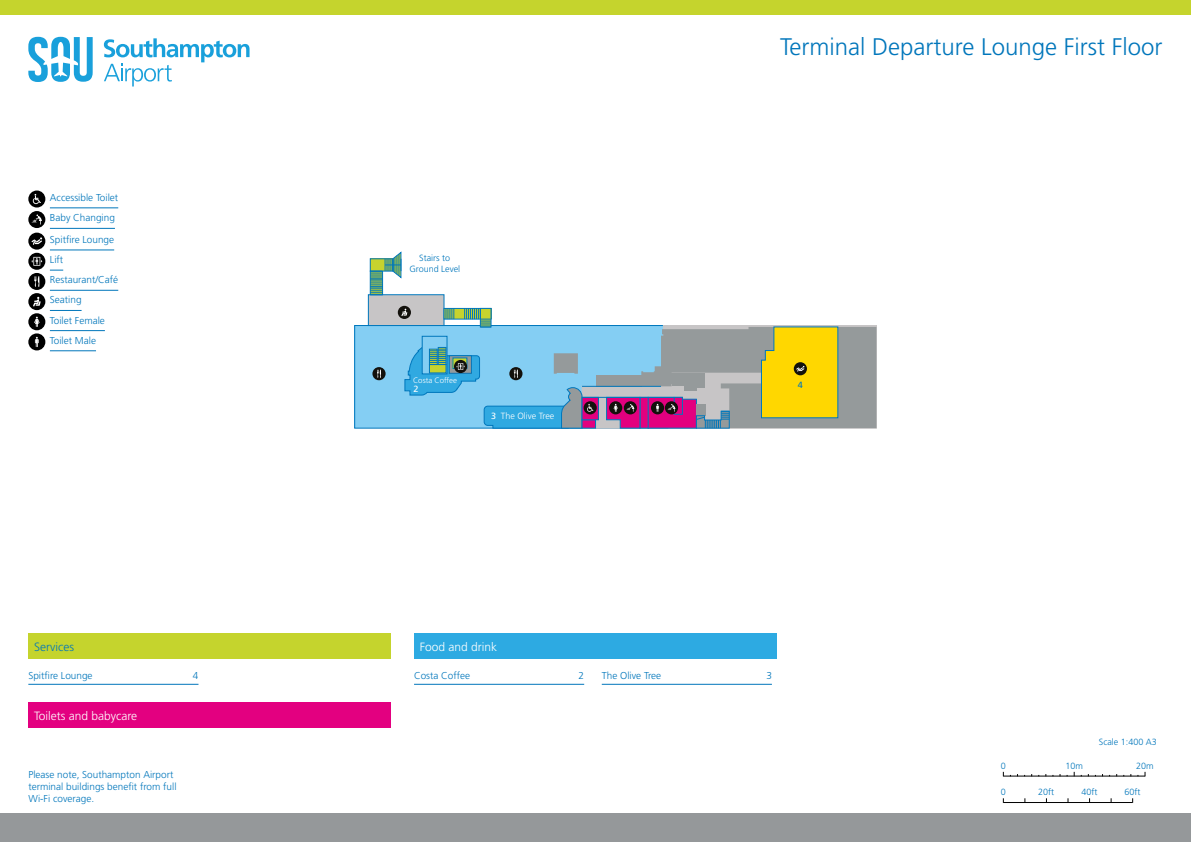
<style>
.page{position:relative;width:1191px;height:842px;background:#fff}
.page>*{position:absolute;margin:0;border:0;box-sizing:border-box;transform-origin:0 0}
.t1{font:300 24px "Frutiger LT Std";color:#0076bb}
.t2{font:300 12px "Frutiger LT Std";color:#fff}
.t3{font:300 12px "Frutiger LT Std";color:#0076bb}
.t4{font:300 10px/12px "Frutiger LT Std";color:#0076bb}
.t5{font:300 9px "Frutiger LT Std";color:#0076bb}
.t6{font:300 9px/10.8px "Frutiger LT Std";color:#0077bc;text-align:center}
.t7{font:300 9px "Frutiger LT Std";color:#fff}
.t8{font:9px "Frutiger LT Std";color:#fff}
.t9{font:9px "Frutiger LT Std";color:#0077bc}
.t10{font:300 7.9px "Frutiger LT Std";color:#fff}
</style>
<div class="page">
<div style="left:355px;top:325px;width:313px;height:103px;background:#84cef3"></div>
<div style="left:368px;top:295px;width:76px;height:30px;background:#c7c5c6"></div>
<div style="left:368px;top:295px;width:76px;height:31px;border:1px solid #0077bc"></div>
<svg style="left:370px;top:252px;width:32px;height:43px"></svg>
<div style="left:372px;top:367px;width:13px;height:13px;background:#13110c;border-radius:50%"></div>
<svg style="left:377px;top:369px;width:4px;height:9px"></svg>
<svg style="left:398px;top:306px;width:13px;height:13px"></svg>
<svg style="left:401px;top:308px;width:475px;height:120px"></svg>
<div style="left:414px;top:634px;width:363px;height:25px;background:#2daae2"></div>
<div style="left:28px;top:634px;width:363px;height:25px;background:#c5d42d"></div>
<div style="left:28px;top:702px;width:363px;height:26px;background:#e30080"></div>
<div style="left:28px;top:190px;width:17px;height:18px;background:#000;border-radius:50%"></div>
<svg style="left:33px;top:194px;width:8px;height:10px"></svg>
<hr style="left:50px;top:208px;width:68px;height:1px;background:#0076bb">
<svg style="left:28px;top:253px;width:17px;height:17px"></svg>
<svg style="left:31px;top:257px;width:11px;height:9px"></svg>
<svg style="left:50px;top:270px;width:13px;height:1px"></svg>
<div style="left:28px;top:233px;width:17px;height:17px;background:#000;border-radius:50%"></div>
<svg style="left:32px;top:237px;width:10px;height:8px"></svg>
<hr style="left:50px;top:250px;width:64px;height:1px;background:#0076bb">
<div style="left:28px;top:273px;width:17px;height:17px;background:#000;border-radius:50%"></div>
<svg style="left:34px;top:276px;width:6px;height:11px"></svg>
<hr style="left:50px;top:290px;width:68px;height:1px;background:#0076bb">
<div style="left:28px;top:313px;width:17px;height:17px;background:#000;border-radius:50%"></div>
<svg style="left:34px;top:317px;width:6px;height:10px"></svg>
<hr style="left:50px;top:330px;width:55px;height:1px;background:#0076bb">
<svg style="left:28px;top:211px;width:17px;height:17px"></svg>
<svg style="left:32px;top:215px;width:10px;height:10px"></svg>
<hr style="left:50px;top:228px;width:65px;height:1px;background:#0076bb">
<div style="left:28px;top:293px;width:17px;height:17px;background:#000;border-radius:50%"></div>
<svg style="left:33px;top:297px;width:8px;height:9px"></svg>
<hr style="left:50px;top:310px;width:32px;height:1px;background:#0076bb">
<div style="left:28px;top:333px;width:17px;height:17px;background:#000;border-radius:50%"></div>
<svg style="left:35px;top:337px;width:4px;height:10px"></svg>
<hr style="left:50px;top:350px;width:46px;height:1px;background:#0076bb">
<hr style="left:28px;top:684px;width:170px;height:1px;background:#0076bb">
<hr style="left:414px;top:684px;width:170px;height:1px;background:#0076bb">
<hr style="left:602px;top:684px;width:170px;height:1px;background:#0076bb">
<div style="left:0;top:0;width:1191px;height:14px;background:#c5d42d"></div>
<div style="left:0;top:814px;width:1191px;height:28px;background:#95989a"></div>
<hr style="left:1003px;top:776px;width:142px;height:1px;background:#000">
<hr style="left:1003px;top:802px;width:129px;height:1px;background:#000">
<svg style="left:28px;top:37px;width:65px;height:45px"></svg>
<svg style="left:104px;top:38px;width:145px;height:49px"></svg>
<p class="t4" style="left:50px;top:192px;width:70px">Accessible Toilet</p>
<p class="t4" style="left:50px;top:212px;width:67px">Baby Changing</p>
<p class="t4" style="left:50px;top:234px;width:66px">Spitfire Lounge</p>
<p class="t4" style="left:50px;top:274px;width:70px">Restaurant/Café</p>
<p class="t4" style="left:50px;top:314px;width:56px">Toilet Female</p>
<p class="t4" style="left:50px;top:254px;width:15px">Lift</p>
<p class="t4" style="left:50px;top:294px;width:33px">Seating</p>
<p class="t4" style="left:50px;top:334px;width:48px">Toilet Male</p>
<p class="t6" style="left:409px;top:253px;width:52px">Stairs to<br>Ground Level</p>
<p class="t10" style="left:413px;top:375px;width:46px">Costa Coffee</p>
<p class="t8" style="left:413px;top:383px;width:7px">2</p>
<p class="t7" style="left:501px;top:411px;width:55px">The Olive Tree</p>
<p class="t8" style="left:491px;top:410px;width:7px">3</p>
<h1 class="t1" style="left:780px;top:33px;width:384px">Terminal Departure Lounge First Floor</h1>
<p class="t9" style="left:798px;top:380px;width:7px">4</p>
<p class="t3" style="left:34px;top:640px;width:41px">Services</p>
<p class="t2" style="left:420px;top:640px;width:79px">Food and drink</p>
<p class="t4" style="left:28px;top:670px;width:66px">Spitfire Lounge</p>
<p class="t4" style="left:193px;top:670px;width:7px">4</p>
<p class="t4" style="left:414px;top:670px;width:57px">Costa Coffee</p>
<p class="t4" style="left:578px;top:670px;width:7px">2</p>
<p class="t4" style="left:602px;top:670px;width:61px">The Olive Tree</p>
<p class="t4" style="left:766px;top:670px;width:7px">3</p>
<p class="t2" style="left:34px;top:709px;width:105px">Toilets and babycare</p>
<p class="t4" style="left:28px;top:769px;width:150px">Please note, Southampton Airport terminal buildings benefit from full<br>Wi-Fi coverage.</p>
<p class="t5" style="left:1099px;top:737px;width:60px">Scale 1:400 A3</p>
<p class="t5" style="left:1000px;top:761px;width:7px">0</p>
<p class="t5" style="left:1000px;top:787px;width:7px">0</p>
<p class="t5" style="left:1038px;top:787px;width:18px">20ft</p>
<p class="t5" style="left:1081px;top:787px;width:18px">40ft</p>
<p class="t5" style="left:1124px;top:787px;width:18px">60ft</p>
<p class="t5" style="left:1065px;top:761px;width:19px">10m</p>
<p class="t5" style="left:1136px;top:761px;width:19px">20m</p>
</div>
